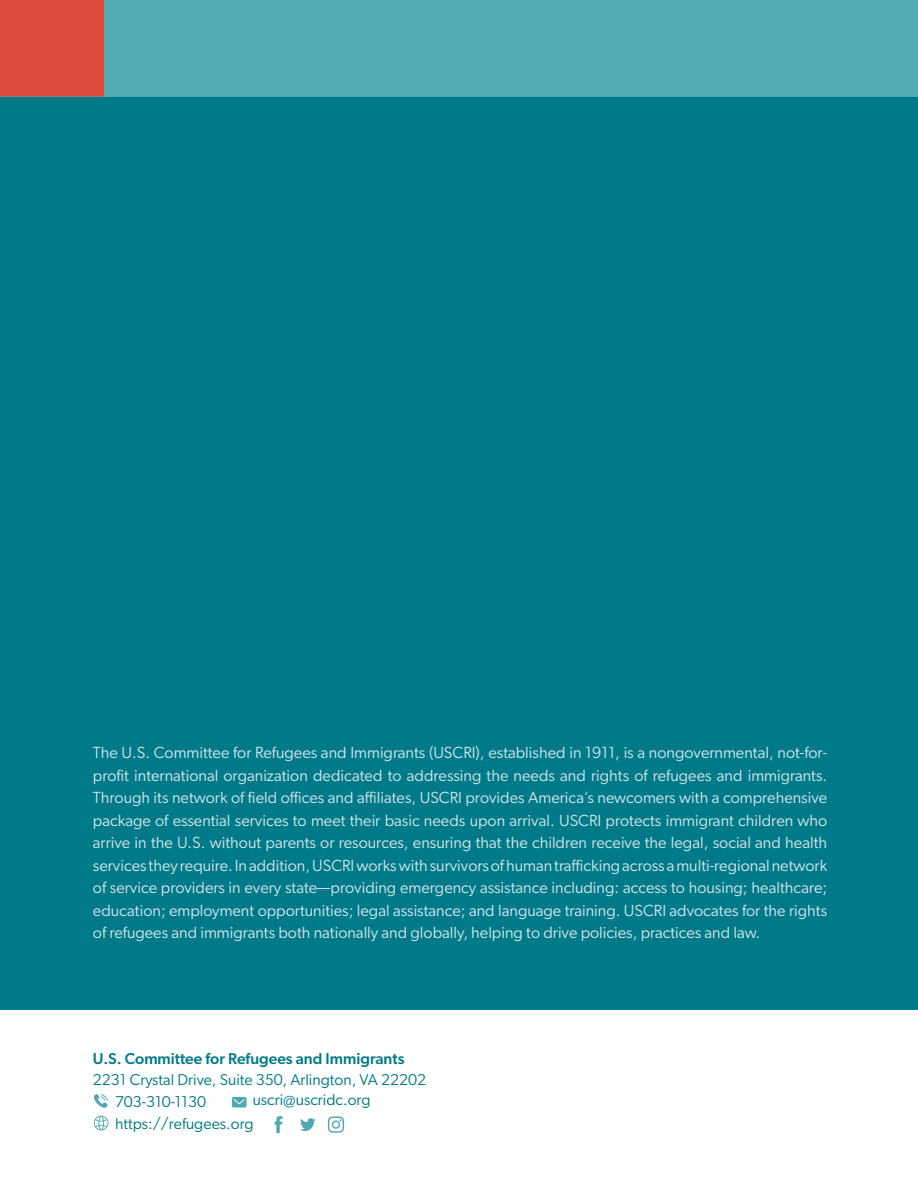
<style>
.page{position:relative;width:918px;height:1188px;background:#fff}
.page>*{position:absolute;margin:0;border:0;box-sizing:border-box;transform-origin:0 0}
.t1{font:16.2px/22.5px "Gibson";color:#cfe4e8;text-align:justify}
.t2{font:15.75px "Gibson";color:#007a88}
.t3{font:500 15.75px "Gibson";color:#007a88}
</style>
<div class="page">
<div style="left:0;top:96px;width:918px;height:914px;background:#007a88"></div>
<div style="left:0;top:0;width:918px;height:96px;background:#53a9b4"></div>
<div style="left:0;top:0;width:104px;height:96px;background:#dc4a3d"></div>
<svg style="left:300px;top:1118px;width:16px;height:13px"></svg>
<svg style="left:275px;top:1116px;width:7px;height:17px"></svg>
<svg style="left:328px;top:1117px;width:16px;height:16px"></svg>
<svg style="left:94px;top:1116px;width:15px;height:14px"></svg>
<svg style="left:232px;top:1097px;width:15px;height:10px"></svg>
<svg style="left:94px;top:1094px;width:14px;height:14px"></svg>
<p class="t1" style="left:93px;top:741px;width:736px">The U.S. Committee for Refugees and Immigrants (USCRI), established in 1911, is a nongovernmental, not-for&shy;profit international organization dedicated to addressing the needs and rights of refugees and immigrants.<br>Through its network of field offices and affiliates, USCRI provides America’s newcomers with a comprehensive package of essential services to meet their basic needs upon arrival. USCRI protects immigrant children who arrive in the U.S. without parents or resources, ensuring that the children receive the legal, social and health services they require. In addition, USCRI works with survivors of human trafficking across a multi-regional network of service providers in every state—providing emergency assistance including: access to housing; healthcare; education; employment opportunities; legal assistance; and language training. USCRI advocates for the rights of refugees and immigrants both nationally and globally, helping to drive policies, practices and law.</p>
<p class="t3" style="left:93px;top:1049px;width:313px">U.S. Committee for Refugees and Immigrants</p>
<p class="t2" style="left:93px;top:1070px;width:335px">2231 Crystal Drive, Suite 350, Arlington, VA 22202</p>
<p class="t2" style="left:115px;top:1114px;width:140px">https://refugees.org</p>
<p class="t2" style="left:115px;top:1092px;width:93px">703-310-1130</p>
<p class="t2" style="left:253px;top:1091px;width:119px">uscri@uscridc.org</p>
</div>
